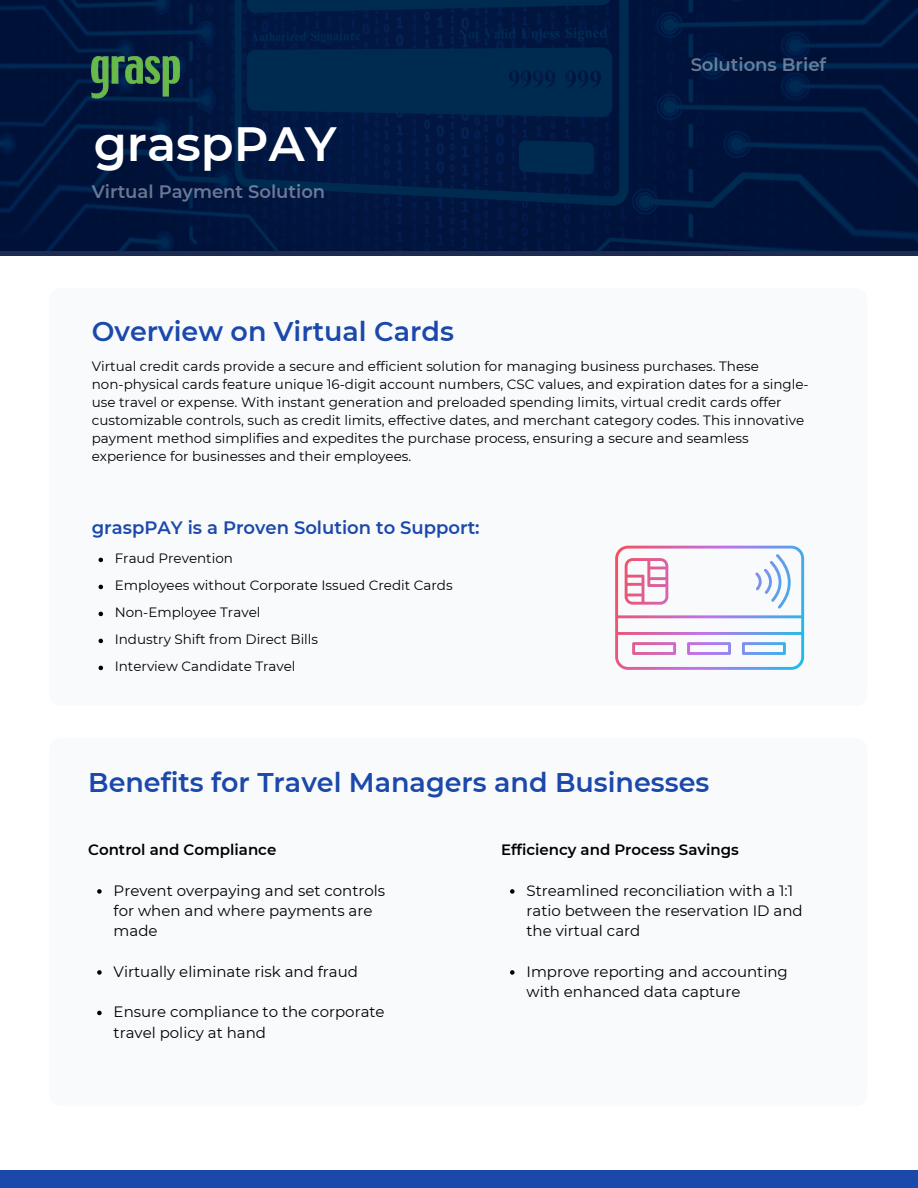
<style>
.page{position:relative;width:918px;height:1188px;background:#fff}
.page>*{position:absolute;margin:0;border:0;box-sizing:border-box;transform-origin:0 0}
.t1{font:600 48px "Montserrat";color:#fff}
.t2{font:600 27px "Montserrat";color:#1b48ab}
.t3{font:600 18px "Montserrat";color:#d6deef}
.t4{font:600 18px "Montserrat";color:#1b48ab}
.t5{font:15px/20.2px "Montserrat";color:#000}
.t6{font:600 15px "Montserrat";color:#000}
.t7{font:13.5px/18px "Montserrat";color:#000}
</style>
<div class="page">
<svg style="left:0;top:0;width:918px;height:256px;background:#001941"></svg>
<img style="left:92px;top:39px;width:154px;height:77px">
<div style="left:0;top:1170px;width:918px;height:18px;background:#1b48ab"></div>
<svg style="left:99px;top:558px;width:4px;height:4px"></svg>
<svg style="left:99px;top:585px;width:4px;height:4px"></svg>
<svg style="left:99px;top:612px;width:4px;height:4px"></svg>
<svg style="left:99px;top:639px;width:4px;height:4px"></svg>
<svg style="left:99px;top:666px;width:4px;height:4px"></svg>
<svg style="left:615px;top:546px;width:189px;height:124px"></svg>
<svg style="left:97px;top:889px;width:5px;height:5px"></svg>
<svg style="left:97px;top:970px;width:5px;height:5px"></svg>
<svg style="left:97px;top:1011px;width:5px;height:4px"></svg>
<svg style="left:510px;top:889px;width:5px;height:5px"></svg>
<svg style="left:510px;top:970px;width:5px;height:5px"></svg>
<p class="t1" style="left:94px;top:114px;width:244px">graspPAY</p>
<h3 class="t3" style="left:92px;top:181px;width:235px">Virtual Payment Solution</h3>
<h3 class="t3" style="left:690px;top:54px;width:137px">Solutions Brief</h3>
<p class="t2" style="left:92px;top:314px;width:364px">Overview on Virtual Cards</p>
<p class="t7" style="left:92px;top:357px;width:669px">Virtual credit cards provide a secure and efficient solution for managing business purchases. These</p>
<p class="t7" style="left:92px;top:375px;width:718px">non-physical cards feature unique 16-digit account numbers, CSC values, and expiration dates for a single&shy;use travel or expense. With instant generation and preloaded spending limits, virtual credit cards offer customizable controls, such as credit limits, effective dates, and merchant category codes. This innovative payment method simplifies and expedites the purchase process, ensuring a secure and seamless experience for businesses and their employees.</p>
<p class="t4" style="left:92px;top:517px;width:389px">graspPAY is a Proven Solution to Support:</p>
<p class="t7" style="left:115px;top:549px;width:120px">Fraud Prevention</p>
<p class="t7" style="left:115px;top:576px;width:339px">Employees without Corporate Issued Credit Cards</p>
<p class="t7" style="left:115px;top:603px;width:147px">Non-Employee Travel</p>
<p class="t7" style="left:115px;top:630px;width:205px">Industry Shift from Direct Bills</p>
<p class="t7" style="left:115px;top:657px;width:182px">Interview Candidate Travel</p>
<p class="t2" style="left:88px;top:766px;width:623px">Benefits for Travel Managers and Businesses</p>
<p class="t6" style="left:88px;top:841px;width:190px">Control and Compliance</p>
<p class="t5" style="left:114px;top:880px;width:273px">Prevent overpaying and set controls for when and where payments are made</p>
<p class="t5" style="left:114px;top:961px;width:246px">Virtually eliminate risk and fraud</p>
<p class="t5" style="left:114px;top:1002px;width:273px">Ensure compliance to the corporate travel policy at hand</p>
<p class="t6" style="left:501px;top:841px;width:239px">Efficiency and Process Savings</p>
<p class="t5" style="left:527px;top:880px;width:278px">Streamlined reconciliation with a 1:1 ratio between the reservation ID and the virtual card</p>
<p class="t5" style="left:527px;top:961px;width:263px">Improve reporting and accounting with enhanced data capture</p>
</div>
